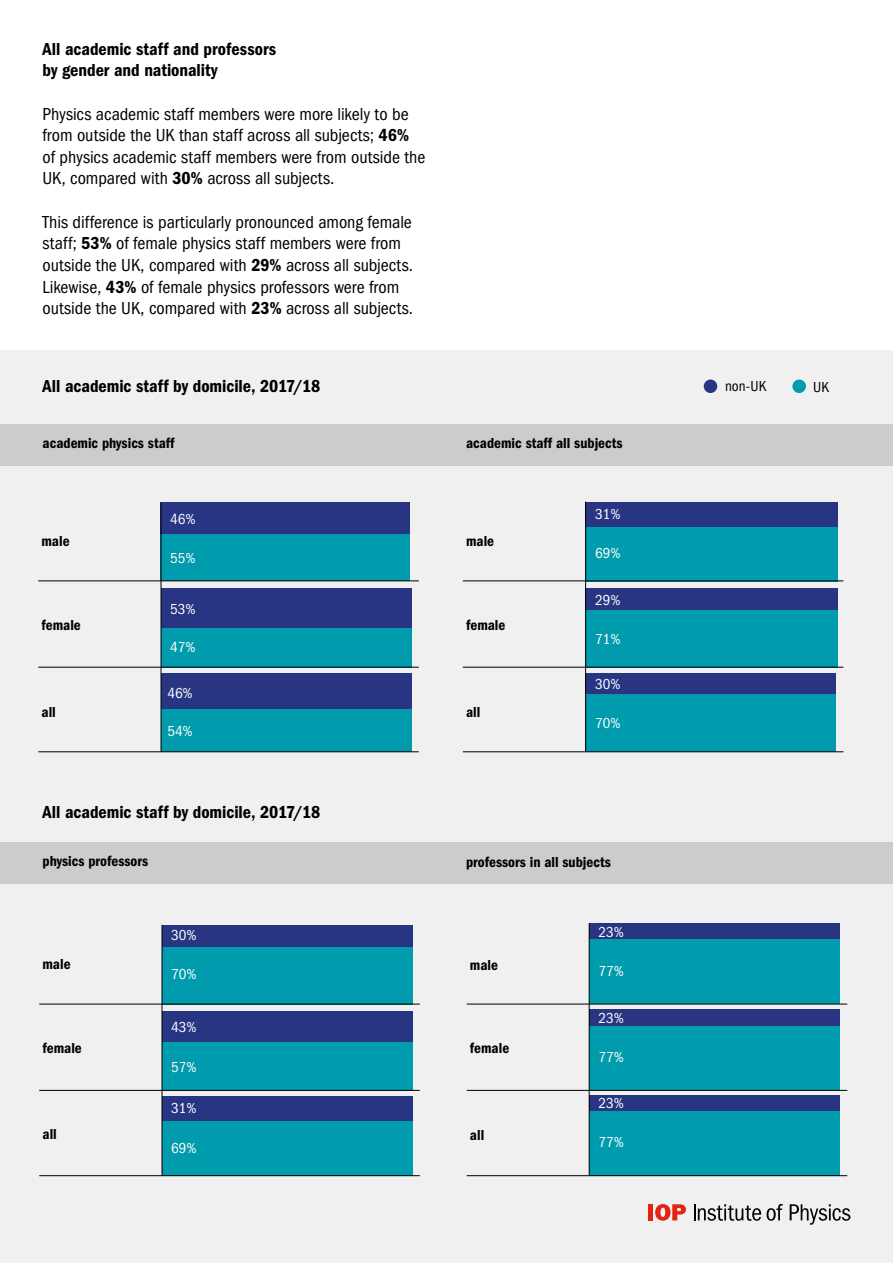
<style>
.page{position:relative;width:893px;height:1263px;background:#fff}
.page>*{position:absolute;margin:0;border:0;box-sizing:border-box;transform-origin:0 0}
.t1{font:condensed 18px/21.6px "ITC Franklin Gothic Std";color:#000}
.t2{font:18px/21.6px "ITC Franklin Gothic Std Dm Cd";color:#000}
.t3{font:15px "ITC Franklin Gothic Std Dm Cd";color:#000}
.t4{font:condensed 15px "ITC Franklin Gothic Std";color:#fff}
.t5{font:condensed 15px "ITC Franklin Gothic Std";letter-spacing:.005em;color:#000}
.s1{font-family:"ITC Franklin Gothic Std Dm Cd";font-stretch:normal}
</style>
<div class="page">
<div style="left:0;top:351px;width:893px;height:912px;background:#f0f0f0"></div>
<div style="left:161px;top:503px;width:249px;height:34px;background:#283583"></div>
<div style="left:161px;top:535px;width:249px;height:46px;background:#009bac"></div>
<div style="left:161px;top:588px;width:250px;height:41px;background:#283583"></div>
<div style="left:161px;top:628px;width:250px;height:39px;background:#009bac"></div>
<div style="left:161px;top:673px;width:250px;height:36px;background:#283583"></div>
<div style="left:161px;top:709px;width:250px;height:43px;background:#009bac"></div>
<div style="left:585px;top:502px;width:252px;height:77px;background:#283583"></div>
<div style="left:585px;top:527px;width:252px;height:54px;background:#009bac"></div>
<div style="left:585px;top:588px;width:252px;height:78px;background:#283583"></div>
<div style="left:585px;top:610px;width:252px;height:57px;background:#009bac"></div>
<div style="left:585px;top:673px;width:251px;height:78px;background:#283583"></div>
<div style="left:585px;top:694px;width:251px;height:58px;background:#009bac"></div>
<div style="left:162px;top:925px;width:250px;height:77px;background:#283583"></div>
<div style="left:162px;top:947px;width:250px;height:57px;background:#009bac"></div>
<div style="left:162px;top:1011px;width:250px;height:78px;background:#283583"></div>
<div style="left:162px;top:1042px;width:250px;height:48px;background:#009bac"></div>
<div style="left:162px;top:1096px;width:250px;height:77px;background:#283583"></div>
<div style="left:162px;top:1121px;width:250px;height:55px;background:#009bac"></div>
<div style="left:589px;top:923px;width:250px;height:81px;background:#283583"></div>
<div style="left:589px;top:939px;width:250px;height:65px;background:#009bac"></div>
<div style="left:589px;top:1010px;width:251px;height:80px;background:#283583"></div>
<div style="left:589px;top:1026px;width:251px;height:64px;background:#009bac"></div>
<div style="left:589px;top:1095px;width:251px;height:80px;background:#283583"></div>
<div style="left:589px;top:1111px;width:251px;height:65px;background:#009bac"></div>
<div style="left:0;top:424px;width:893px;height:41px;background:#ccc"></div>
<div style="left:0;top:842px;width:893px;height:42px;background:#ccc"></div>
<hr style="left:38px;top:581px;width:381px;height:1px;background:#000">
<hr style="left:38px;top:667px;width:381px;height:1px;background:#000">
<hr style="left:38px;top:751px;width:381px;height:1px;background:#000">
<hr style="left:161px;top:502px;width:1px;height:250px;background:#000">
<hr style="left:463px;top:581px;width:380px;height:1px;background:#000">
<hr style="left:463px;top:667px;width:380px;height:1px;background:#000">
<hr style="left:463px;top:751px;width:380px;height:1px;background:#000">
<hr style="left:585px;top:502px;width:1px;height:250px;background:#000">
<hr style="left:39px;top:1004px;width:381px;height:1px;background:#000">
<hr style="left:39px;top:1090px;width:381px;height:1px;background:#000">
<hr style="left:162px;top:925px;width:1px;height:250px;background:#000">
<hr style="left:467px;top:1004px;width:380px;height:1px;background:#000">
<hr style="left:467px;top:1090px;width:380px;height:1px;background:#000">
<hr style="left:589px;top:923px;width:1px;height:252px;background:#000">
<hr style="left:39px;top:1175px;width:381px;height:1px;background:#000">
<hr style="left:467px;top:1175px;width:380px;height:1px;background:#000">
<div style="left:704px;top:379px;width:13px;height:14px;background:#283583;border-radius:50%"></div>
<div style="left:792px;top:379px;width:14px;height:14px;background:#009bac;border-radius:50%"></div>
<div style="left:648px;top:1204px;width:5px;height:16px;background:#e42313"></div>
<svg style="left:655px;top:1204px;width:31px;height:17px"></svg>
<svg style="left:767px;top:1204px;width:16px;height:17px"></svg>
<svg style="left:790px;top:1204px;width:60px;height:21px"></svg>
<svg style="left:694px;top:1204px;width:67px;height:17px"></svg>
<p class="t2" style="left:43px;top:38px;width:235px">All academic staff and professors by gender and nationality</p>
<p class="t1" style="left:43px;top:103px;width:384px">Physics academic staff members were more likely to be from outside the UK than staff across all subjects; <span class="s1">46% </span>of physics academic staff members were from outside the UK, compared with <span class="s1">30%</span> across all subjects.</p>
<p class="t1" style="left:43px;top:211px;width:372px">This difference is particularly pronounced among female staff; <span class="s1">53%</span> of female physics staff members were from outside the UK, compared with <span class="s1">29%</span> across all subjects.<br>Likewise, <span class="s1">43%</span> of female physics professors were from outside the UK, compared with <span class="s1">23%</span> across all subjects.</p>
<p class="t2" style="left:43px;top:375px;width:279px">All academic staff by domicile, 2017/18</p>
<p class="t3" style="left:43px;top:434px;width:133px">academic physics staff</p>
<p class="t3" style="left:466px;top:435px;width:158px">academic staff all subjects</p>
<p class="t3" style="left:42px;top:533px;width:30px">male</p>
<p class="t3" style="left:42px;top:616px;width:41px">female</p>
<p class="t3" style="left:42px;top:703px;width:16px">all</p>
<p class="t4" style="left:170px;top:511px;width:27px">46%</p>
<p class="t4" style="left:170px;top:550px;width:27px">55%</p>
<p class="t4" style="left:170px;top:600px;width:27px">53%</p>
<p class="t4" style="left:170px;top:638px;width:27px">47%</p>
<p class="t4" style="left:167px;top:685px;width:27px">46%</p>
<p class="t4" style="left:167px;top:723px;width:27px">54%</p>
<p class="t3" style="left:466px;top:533px;width:30px">male</p>
<p class="t3" style="left:466px;top:616px;width:41px">female</p>
<p class="t3" style="left:466px;top:703px;width:16px">all</p>
<p class="t4" style="left:595px;top:506px;width:27px">31%</p>
<p class="t4" style="left:595px;top:545px;width:27px">69%</p>
<p class="t4" style="left:595px;top:591px;width:27px">29%</p>
<p class="t4" style="left:595px;top:630px;width:27px">71%</p>
<p class="t4" style="left:595px;top:676px;width:27px">30%</p>
<p class="t4" style="left:595px;top:715px;width:27px">70%</p>
<p class="t2" style="left:43px;top:801px;width:279px">All academic staff by domicile, 2017/18</p>
<p class="t3" style="left:43px;top:853px;width:107px">physics professors</p>
<p class="t3" style="left:466px;top:853px;width:146px">professors in all subjects</p>
<p class="t3" style="left:43px;top:955px;width:30px">male</p>
<p class="t3" style="left:43px;top:1039px;width:41px">female</p>
<p class="t3" style="left:43px;top:1125px;width:16px">all</p>
<p class="t4" style="left:171px;top:927px;width:27px">30%</p>
<p class="t4" style="left:171px;top:966px;width:27px">70%</p>
<p class="t4" style="left:171px;top:1018px;width:27px">43%</p>
<p class="t4" style="left:171px;top:1058px;width:27px">57%</p>
<p class="t4" style="left:171px;top:1099px;width:27px">31%</p>
<p class="t4" style="left:171px;top:1140px;width:27px">69%</p>
<p class="t3" style="left:470px;top:956px;width:30px">male</p>
<p class="t3" style="left:470px;top:1040px;width:41px">female</p>
<p class="t3" style="left:470px;top:1126px;width:16px">all</p>
<p class="t4" style="left:598px;top:924px;width:27px">23%</p>
<p class="t4" style="left:598px;top:962px;width:27px">77%</p>
<p class="t4" style="left:598px;top:1010px;width:27px">23%</p>
<p class="t4" style="left:598px;top:1049px;width:27px">77%</p>
<p class="t4" style="left:598px;top:1095px;width:27px">23%</p>
<p class="t4" style="left:598px;top:1134px;width:27px">77%</p>
<p class="t5" style="left:725px;top:377px;width:43px">non-UK</p>
<p class="t5" style="left:813px;top:379px;width:17px">UK</p>
</div>
